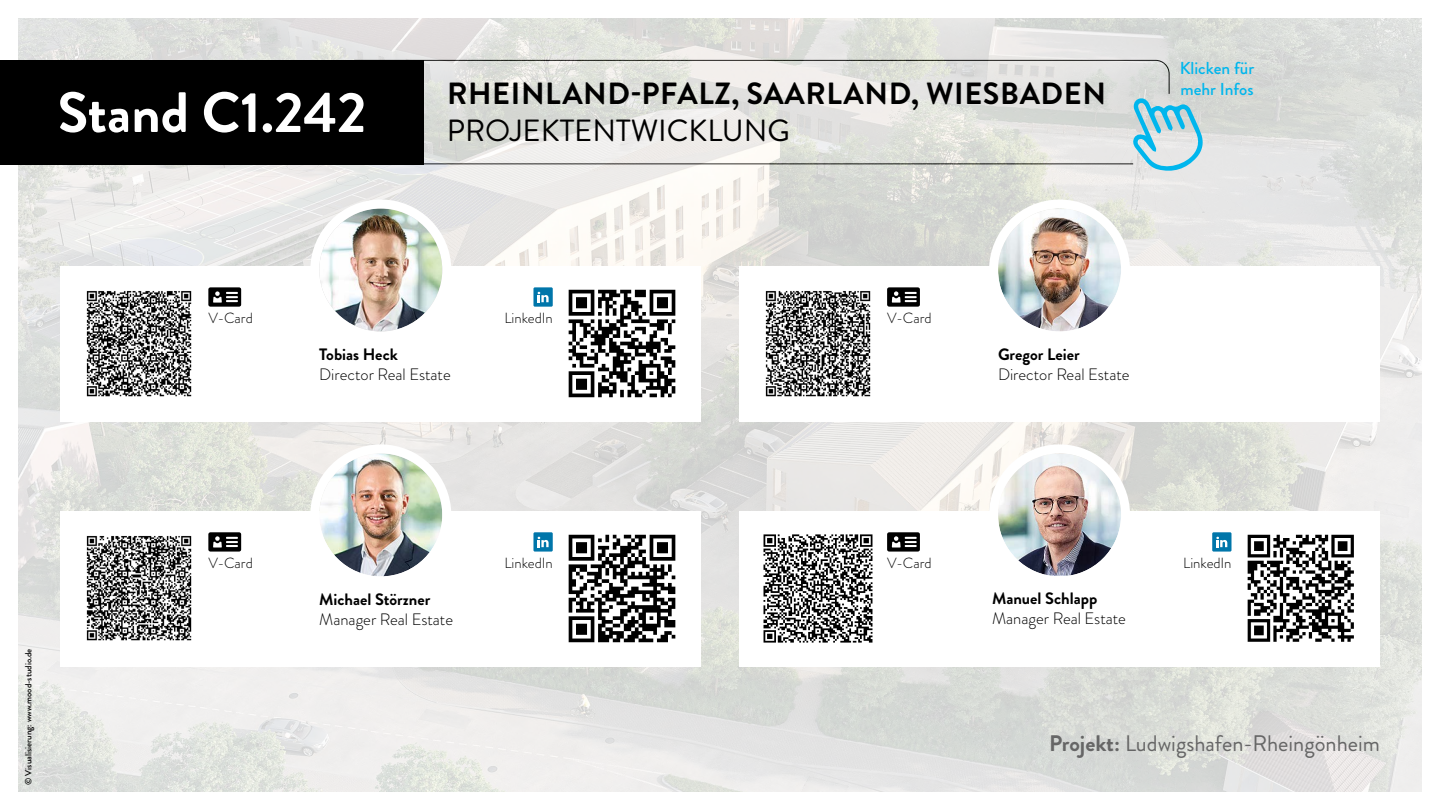
<style>
.page{position:relative;width:1440px;height:810px;background:#fff}
.page>*{position:absolute;margin:0;border:0;box-sizing:border-box;transform-origin:0 0}
.t1{font:700 56.78px "Brandon Grotesque";color:#fff}
.t2{font:700 30.6px "Brandon Grotesque";letter-spacing:.02em;color:#000}
.t3{font:30.6px "Brandon Grotesque";color:#000}
.t4{font:22.5px "Brandon Grotesque";color:#666}
.t5{font:500 17.25px/20.7px "Brandon Grotesque";color:#00b6ed}
.t6{font:300 16.5px "Brandon Grotesque";color:#000}
.t7{font:700 16.5px "Brandon Grotesque";color:#000}
.t8{font:300 14.77px "Brandon Grotesque";letter-spacing:-.005em;color:#000}
.t9{font:500 9px "Brandon Grotesque";color:#000}
.s1{font-weight:700}
</style>
<div class="page">
<img style="left:19px;top:19px;width:1402px;height:772px">
<div style="left:60px;top:266px;width:641px;height:156px;background:#fff"></div>
<img style="left:86px;top:291px;width:106px;height:106px">
<img style="left:568px;top:289px;width:108px;height:109px">
<svg style="left:208px;top:287px;width:33px;height:20px"></svg>
<div style="left:533px;top:287px;width:20px;height:20px;background:#0076aa"></div>
<svg style="left:538px;top:292px;width:11px;height:10px"></svg>
<div style="left:739px;top:266px;width:641px;height:156px;background:#fff"></div>
<img style="left:765px;top:291px;width:106px;height:106px">
<svg style="left:887px;top:287px;width:33px;height:20px"></svg>
<div style="left:739px;top:511px;width:641px;height:156px;background:#fff"></div>
<img style="left:763px;top:534px;width:110px;height:109px">
<img style="left:1247px;top:534px;width:107px;height:108px">
<svg style="left:887px;top:532px;width:33px;height:20px"></svg>
<div style="left:1212px;top:532px;width:20px;height:20px;background:#0076aa"></div>
<svg style="left:1216px;top:537px;width:11px;height:10px"></svg>
<div style="left:60px;top:511px;width:641px;height:156px;background:#fff"></div>
<img style="left:86px;top:535px;width:106px;height:106px">
<img style="left:568px;top:534px;width:108px;height:109px">
<svg style="left:208px;top:532px;width:33px;height:20px"></svg>
<div style="left:533px;top:532px;width:20px;height:20px;background:#0076aa"></div>
<svg style="left:538px;top:537px;width:11px;height:10px"></svg>
<svg style="left:1132px;top:97px;width:72px;height:76px;background:#a5d4e2"></svg>
<img style="left:319px;top:453px;width:123px;height:123px;border-radius:62px">
<div style="left:310px;top:444px;width:141px;height:141px;border:9px solid #fff;border-radius:50%"></div>
<div style="left:315px;top:204px;width:132px;height:132px;background:#fff;border-radius:50%"></div>
<img style="left:319px;top:208px;width:123px;height:124px;border-radius:62px">
<div style="left:310px;top:200px;width:141px;height:141px;border:9px solid #fff;border-radius:50%"></div>
<img style="left:998px;top:209px;width:123px;height:122px">
<div style="left:989px;top:200px;width:141px;height:141px;border:9px solid #fff;border-radius:50%"></div>
<img style="left:998px;top:454px;width:123px;height:121px">
<div style="left:989px;top:444px;width:141px;height:141px;border:9px solid #fff;border-radius:50%"></div>
<div style="left:0;top:60px;width:424px;height:104px;background:#000"></div>
<h1 class="t1" style="left:58px;top:73px;width:310px">Stand C1.242</h1>
<h2 class="t2" style="left:447px;top:73px;width:661px">RHEINLAND-PFALZ, SAARLAND, WIESBADEN</h2>
<h2 class="t3" style="left:447px;top:110px;width:345px">PROJEKTENTWICKLUNG</h2>
<p class="t5" style="left:1180px;top:58px;width:76px">Klicken für mehr Infos</p>
<p class="t8" style="left:208px;top:308px;width:46px">V-Card</p>
<p class="t8" style="left:504px;top:308px;width:50px">LinkedIn</p>
<p class="t7" style="left:319px;top:343px;width:80px">Tobias Heck</p>
<p class="t6" style="left:319px;top:363px;width:133px">Director Real Estate</p>
<p class="t8" style="left:887px;top:308px;width:46px">V-Card</p>
<p class="t7" style="left:998px;top:343px;width:83px">Gregor Leier</p>
<p class="t6" style="left:998px;top:363px;width:133px">Director Real Estate</p>
<p class="t9" style="left:22px;top:785px;width:138px;rotate:-90deg">© Visualisierung: www.mood-studio.de</p>
<p class="t8" style="left:208px;top:552px;width:46px">V-Card</p>
<p class="t8" style="left:504px;top:552px;width:50px">LinkedIn</p>
<p class="t7" style="left:319px;top:588px;width:113px">Michael Störzner</p>
<p class="t6" style="left:319px;top:608px;width:135px">Manager Real Estate</p>
<p class="t8" style="left:887px;top:552px;width:46px">V-Card</p>
<p class="t8" style="left:1183px;top:552px;width:50px">LinkedIn</p>
<p class="t7" style="left:992px;top:587px;width:107px">Manuel Schlapp</p>
<p class="t6" style="left:992px;top:607px;width:135px">Manager Real Estate</p>
<h3 class="t4" style="left:1049px;top:727px;width:332px"><span class="s1">Projekt:</span> Ludwigshafen-Rheingönheim</h3>
</div>
